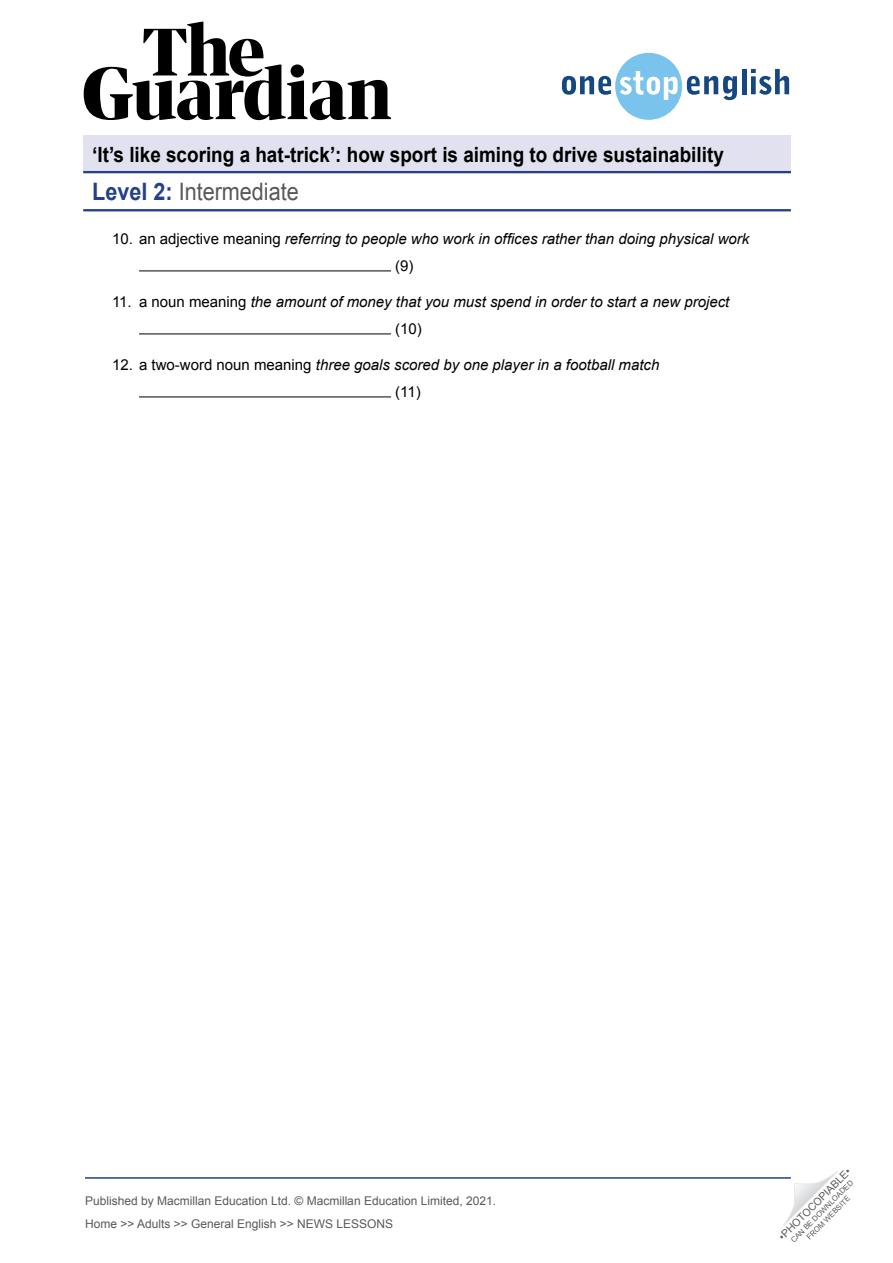
<style>
.page{position:relative;width:893px;height:1263px;background:#fff}
.page>*{position:absolute;margin:0;border:0;box-sizing:border-box;transform-origin:0 0}
.t1{font:24px "Arial";color:#58585a;scale:.9 1}
.t2{font:700 21px "Arial";color:#000;scale:.9 1}
.t3{font:italic 15px/27px "Arial";color:#000}
.t4{font:12px/23px "Arial";color:#58595b}
.t5{font:10.5px "Arial";color:#58595b}
.t6{font:7.5px/9px "Arial";color:#58595b;text-align:center}
.s1{font-weight:700;color:#23408f}
.s2{font-style:normal}
</style>
<div class="page">
<hr style="left:85px;top:1177px;width:706px;height:2px;background:#23408f">
<svg style="left:84px;top:22px;width:307px;height:98px"></svg>
<svg style="left:562px;top:53px;width:175px;height:67px"></svg>
<hr style="left:742px;top:69px;width:4px;height:25px;background:#154780">
<svg style="left:751px;top:69px;width:38px;height:26px"></svg>
<div style="left:83px;top:136px;width:708px;height:37px;background:#e1e1ef"></div>
<hr style="left:83px;top:171px;width:708px;height:2px;background:#23408f">
<hr style="left:83px;top:209px;width:708px;height:2px;background:#23408f">
<svg style="left:783px;top:1171px;width:55px;height:55px"></svg>
<hr style="left:139px;top:271px;width:252px;height:1px;background:#000">
<hr style="left:139px;top:334px;width:252px;height:1px;background:#000">
<hr style="left:139px;top:397px;width:252px;height:1px;background:#000">
<h2 class="t2" style="left:92px;top:141px;width:703px">‘It’s like scoring a hat-trick’: how sport is aiming to drive sustainability</h2>
<h1 class="t1" style="left:92px;top:176px;width:231px"><span class="s1">Level 2:</span> Intermediate</h1>
<p class="t3" style="left:395px;top:226px;width:356px;text-indent:-283px"><span class="s2">10. an adjective meaning</span> referring to people who work in offices rather than doing physical work <span class="s2">(9)</span></p>
<p class="t3" style="left:395px;top:289px;width:336px;text-indent:-283px"><span class="s2">11. a noun meaning</span> the amount of money that you must spend in order to start a new project <span class="s2">(10)</span></p>
<p class="t3" style="left:395px;top:352px;width:266px;text-indent:-283px"><span class="s2">12. a two-word noun meaning</span> three goals scored by one player in a football match <span class="s2">(11)</span></p>
<p class="t4" style="left:85px;top:1189px;width:413px">Published by Macmillan Education Ltd. © Macmillan Education Limited, 2021.<br>Home &gt;&gt; Adults &gt;&gt; General English &gt;&gt; NEWS LESSONS</p>
<p class="t5" style="left:776px;top:1233px;width:99px;rotate:-45deg">•PHOTOCOPIABLE•</p>
<p class="t6" style="left:789px;top:1238px;width:86px;rotate:-45deg">CAN BE DOWNLOADED<br>FROM WEBSITE</p>
</div>
